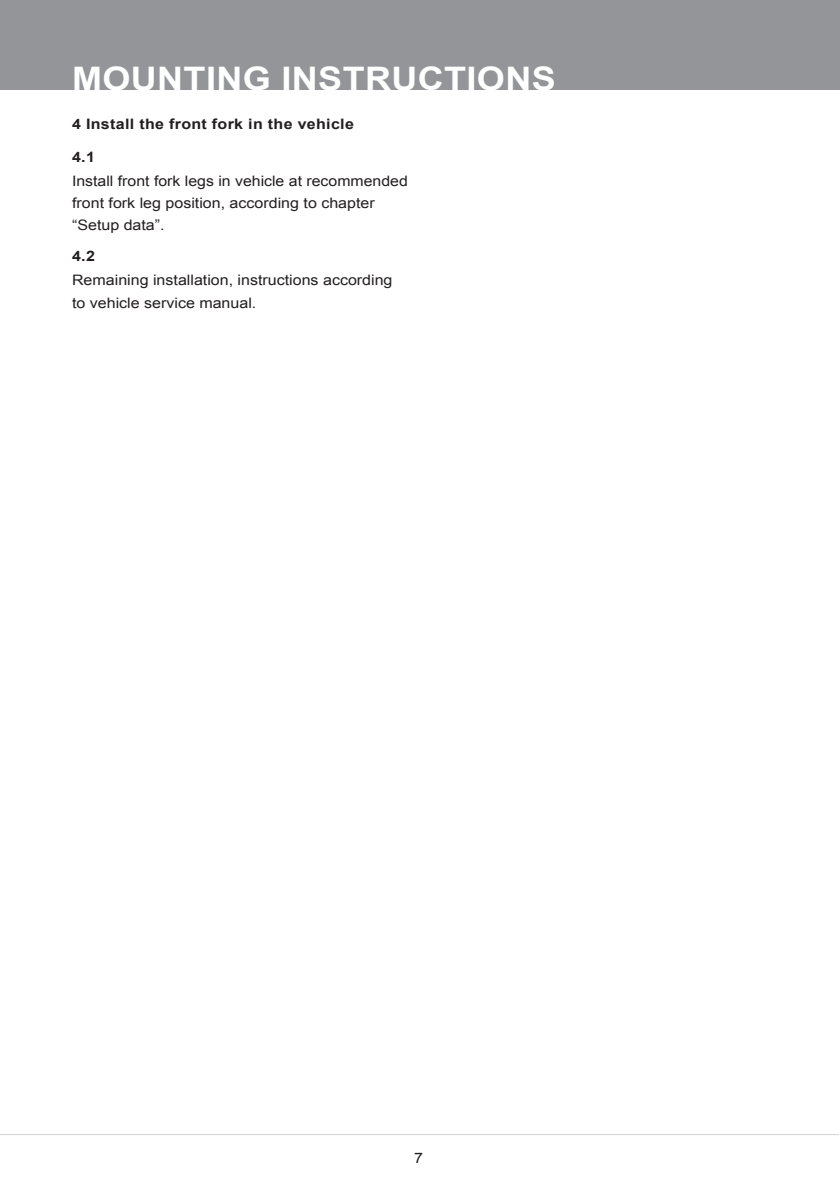
<style>
.page{position:relative;width:840px;height:1191px;background:#fff}
.page>*{position:absolute;margin:0;border:0;box-sizing:border-box;transform-origin:0 0}
.t1{font:700 32.4px "Arial";letter-spacing:.01em;color:#fff;scale:1.11 1}
.t2{font:14.4px/22px "Arial";color:#231f20;scale:1.1 1}
.t3{font:14.4px/22px "Arial";color:#231f20;scale:1.11 1}
.t4{font:700 14.4px "Arial";letter-spacing:.02em;color:#231f20;scale:1.11 1}
</style>
<div class="page">
<div style="left:0;top:0;width:839px;height:90px;background:#939598"></div>
<hr style="left:0;top:1134px;width:838px;height:1px;background:#d1d2d4">
<h1 class="t1" style="left:72px;top:57px;width:437px">MOUNTING INSTRUCTIONS</h1>
<p class="t4" style="left:72px;top:114px;width:255px">4 Install the front fork in the vehicle</p>
<p class="t4" style="left:72px;top:147px;width:22px">4.1</p>
<p class="t2" style="left:72px;top:170px;width:306px">Install front fork legs in vehicle at recommended front fork leg position, according to chapter “Setup data”.</p>
<p class="t4" style="left:72px;top:247px;width:22px">4.2</p>
<p class="t3" style="left:72px;top:269px;width:290px">Remaining installation, instructions according to vehicle service manual.</p>
<p class="t3" style="left:414px;top:1147px;width:10px">7</p>
</div>
